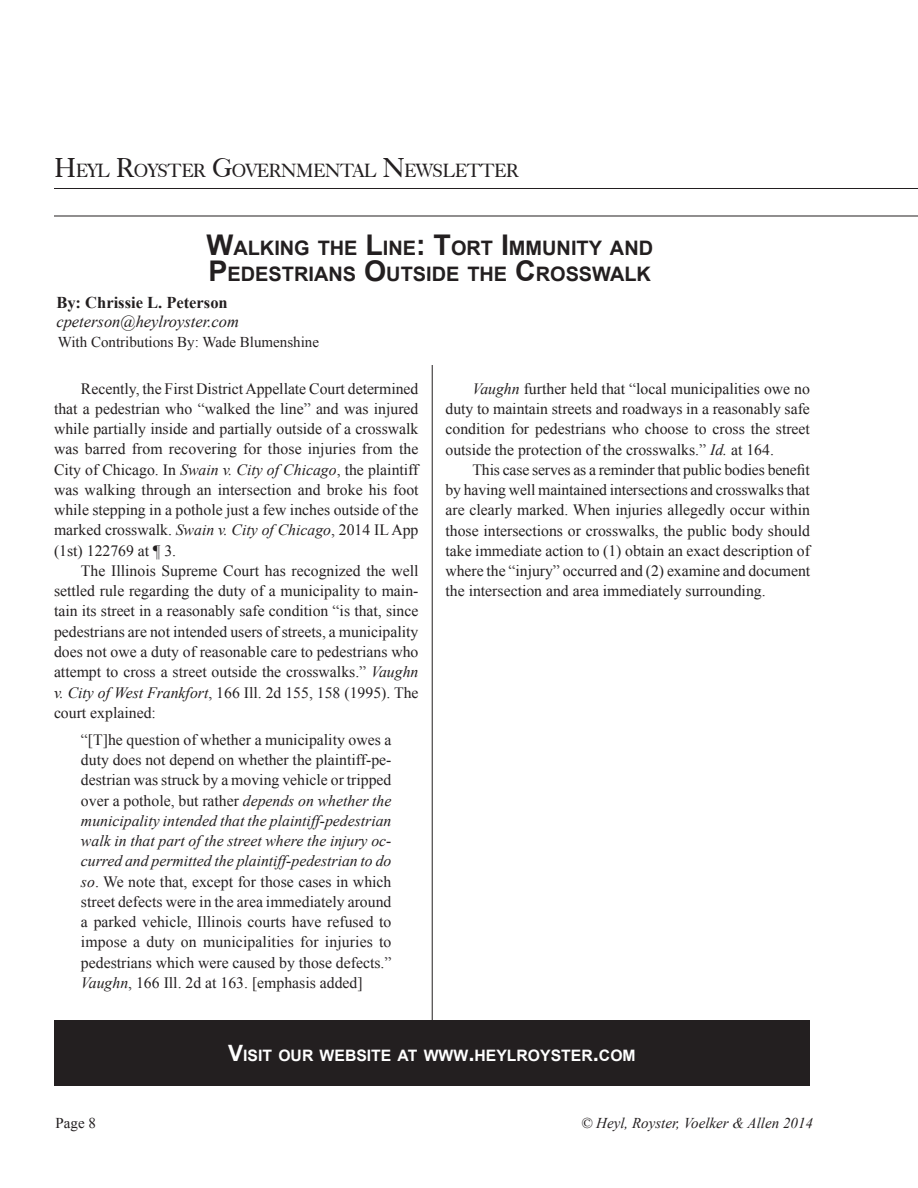
<style>
.page{position:relative;width:918px;height:1188px;background:#fff}
.page>*{position:absolute;margin:0;border:0;box-sizing:border-box;transform-origin:0 0}
.t1{font:700 19.95px/26.2px "Arial";color:#231f20}
.t2{font:18.9px "Caslon 540 BT";letter-spacing:-.015em;color:#231f20}
.t3{font:italic 16.5px "Times New Roman";color:#231f20}
.t4{font:700 16.5px "Times New Roman";color:#231f20}
.t5{font:15.75px/20.2px "Times New Roman";color:#231f20;text-align:justify}
.t6{font:700 15.75px "Arial";color:#fff}
.t7{font:15px "Times New Roman";color:#231f20}
.t8{font:italic 15px "Times New Roman";color:#231f20}
.s1{font-size:27px}
.s2{font-size:28.5px}
.s3{font-style:italic}
.s4{font-size:22.5px}
</style>
<div class="page">
<hr style="left:432px;top:232px;width:1px;height:853px;background:#231f20">
<hr style="left:54px;top:216px;width:864px;height:1px;background:#231f20">
<hr style="left:54px;top:188px;width:864px;height:1px;background:#231f20">
<div style="left:54px;top:1020px;width:756px;height:65px;background:#231f20"></div>
<p class="t2" style="left:54px;top:159px;width:466px"><span class="s1">H</span>EYL <span class="s1">R</span>OYSTER <span class="s1">G</span>OVERNMENTAL <span class="s1">N</span>EWSLETTER</p>
<p class="t1" style="left:206px;top:236px;width:448px"><span class="s2">W</span>ALKING THE <span class="s2">L</span>INE<span class="s2">: T</span>ORT <span class="s2">I</span>MMUNITY AND<br><span class="s2">P</span> EDESTRIANS <span class="s2">O</span>UTSIDE THE <span class="s2">C</span>ROSSWALK</p>
<p class="t4" style="left:56px;top:291px;width:173px">By: Chrissie L. Peterson</p>
<p class="t3" style="left:56px;top:310px;width:184px">cpeterson@heylroyster.com</p>
<p class="t7" style="left:58px;top:331px;width:263px">With Contributions By: Wade Blumenshine</p>
<p class="t5" style="left:54px;top:378px;width:366px;text-indent:27px">Recently, the First District Appellate Court determined that a pedestrian who “walked the line” and was injured while partially inside and partially outside of a crosswalk was barred from recovering for those injuries from the City of Chicago. In <span class="s3">Swain v. City of Chicago</span>, the plaintiff was walking through an intersection and broke his foot while stepping in a pothole just a few inches outside of the marked crosswalk. <span class="s3">Swain v. City of Chicago</span>, 2014 IL App (1st) 122769 at ¶ 3.</p>
<p class="t5" style="left:54px;top:560px;width:366px;text-indent:27px">The Illinois Supreme Court has recognized the well settled rule regarding the duty of a municipality to main&shy;tain its street in a reasonably safe condition “is that, since pedestrians are not intended users of streets, a municipality does not owe a duty of reasonable care to pedestrians who attempt to cross a street outside the crosswalks.” <span class="s3">Vaughn v. City of West Frankfort</span>, 166 Ill. 2d 155, 158 (1995). The court explained:</p>
<p class="t5" style="left:81px;top:729px;width:312px">“[T]he question of whether a municipality owes a duty does not depend on whether the plaintiff-pe&shy;destrian was struck by a moving vehicle or tripped over a pothole, but rather <span class="s3">depends on whether the municipality intended that the plaintiff-pedestrian walk in that part of the street where the injury oc&shy;curred and permitted the plaintiff-pedestrian to do so</span>. We note that, except for those cases in which street defects were in the area immediately around a parked vehicle, Illinois courts have refused to impose a duty on municipalities for injuries to pedestrians which were caused by those defects.” <span class="s3">Vaughn</span>, 166 Ill. 2d at 163. [emphasis added]</p>
<p class="t5" style="left:446px;top:378px;width:366px;text-indent:27px"><span class="s3">Vaughn</span> further held that “local municipalities owe no duty to maintain streets and roadways in a reasonably safe condition for pedestrians who choose to cross the street outside the protection of the crosswalks.” <span class="s3">Id.</span> at 164.</p>
<p class="t5" style="left:446px;top:459px;width:366px;text-indent:27px">This case serves as a reminder that public bodies benefit by having well maintained intersections and crosswalks that are clearly marked. When injuries allegedly occur within those intersections or crosswalks, the public body should take immediate action to (1) obtain an exact description of where the “injury” occurred and (2) examine and document the intersection and area immediately surrounding.</p>
<p class="t6" style="left:228px;top:1045px;width:212px"><span class="s4">V</span>ISIT OUR WEBSITE AT WWW</p>
<p class="t6" style="left:468px;top:1045px;width:169px"><span class="s4">.</span>HEYLROYSTER<span class="s4">.</span>COM</p>
<p class="t7" style="left:56px;top:1112px;width:42px">Page 8</p>
<p class="t8" style="left:581px;top:1112px;width:233px">© Heyl, Royster, Voelker &amp; Allen 2014</p>
</div>
